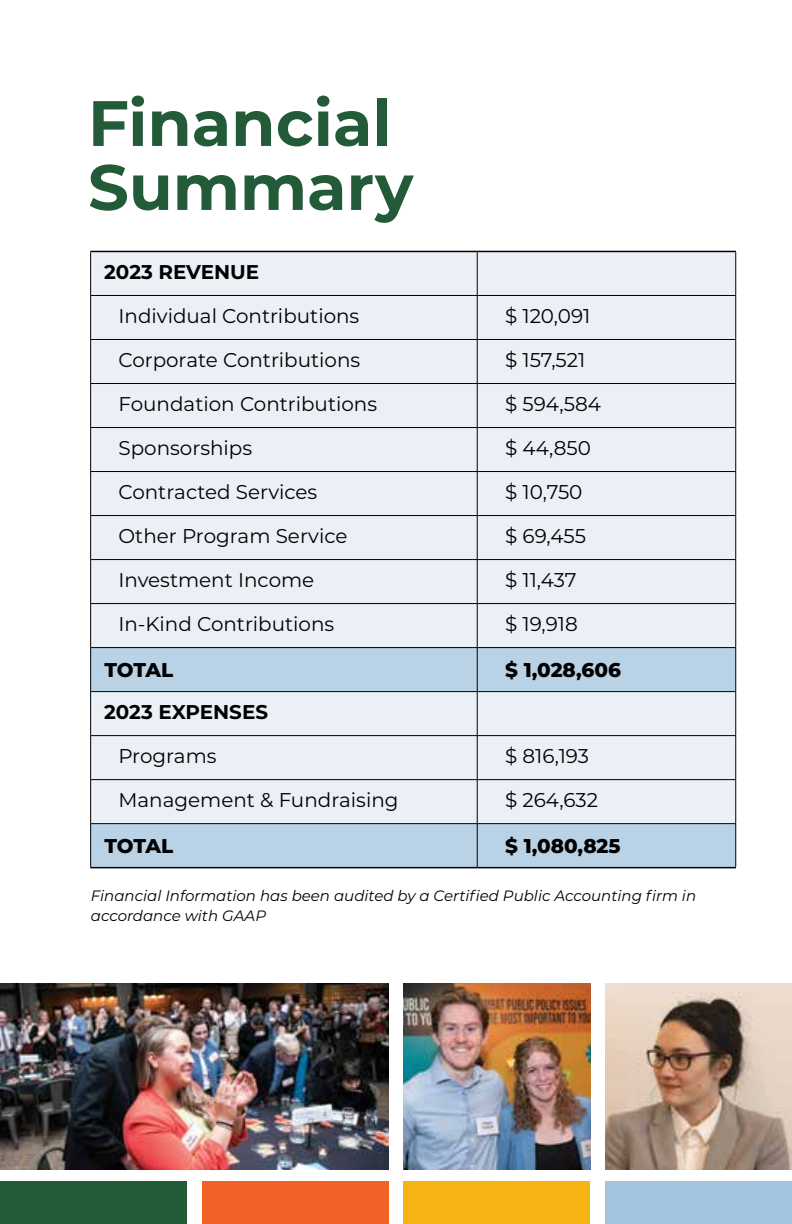
<style>
.page{position:relative;width:792px;height:1224px;background:#fff}
.page>*{position:absolute;margin:0;border:0;box-sizing:border-box;transform-origin:0 0}
.t1{font:700 64px/64px "Montserrat";color:#235b39}
.t2{font:20px "Montserrat";color:#000}
.t3{font:800 20px "Montserrat";color:#000}
.t4{font:700 20px "Montserrat";color:#000}
.t5{font:italic 15px/20px "Montserrat";color:#000}
</style>
<div class="page">
<img style="left:404px;top:984px;width:186px;height:186px">
<img style="left:605px;top:984px;width:187px;height:186px">
<div style="left:202px;top:1181px;width:186px;height:43px;background:#f26226"></div>
<div style="left:404px;top:1181px;width:186px;height:43px;background:#f6b413"></div>
<div style="left:605px;top:1181px;width:187px;height:43px;background:#a4c5e0"></div>
<img style="left:0;top:984px;width:388px;height:186px">
<div style="left:0;top:1181px;width:187px;height:43px;background:#235b39"></div>
<div style="left:91px;top:252px;width:644px;height:395px;background:#eaf0f6"></div>
<svg style="left:91px;top:648px;width:644px;height:219px;background:#d5e3ee"></svg>
<hr style="left:90px;top:252px;width:1px;height:43px;background:#000">
<hr style="left:477px;top:252px;width:1px;height:43px;background:#000">
<hr style="left:735px;top:252px;width:1px;height:43px;background:#000">
<hr style="left:90px;top:295px;width:387px;height:1px;background:#000">
<hr style="left:90px;top:296px;width:1px;height:43px;background:#000">
<hr style="left:477px;top:295px;width:259px;height:1px;background:#000">
<hr style="left:477px;top:296px;width:1px;height:43px;background:#000">
<hr style="left:735px;top:296px;width:1px;height:43px;background:#000">
<hr style="left:90px;top:339px;width:387px;height:1px;background:#000">
<hr style="left:90px;top:340px;width:1px;height:43px;background:#000">
<hr style="left:477px;top:339px;width:259px;height:1px;background:#000">
<hr style="left:477px;top:340px;width:1px;height:43px;background:#000">
<hr style="left:735px;top:340px;width:1px;height:43px;background:#000">
<hr style="left:90px;top:383px;width:387px;height:1px;background:#000">
<hr style="left:90px;top:384px;width:1px;height:43px;background:#000">
<hr style="left:477px;top:383px;width:259px;height:1px;background:#000">
<hr style="left:477px;top:384px;width:1px;height:43px;background:#000">
<hr style="left:735px;top:384px;width:1px;height:43px;background:#000">
<hr style="left:90px;top:427px;width:387px;height:1px;background:#000">
<hr style="left:90px;top:428px;width:1px;height:43px;background:#000">
<hr style="left:477px;top:427px;width:259px;height:1px;background:#000">
<hr style="left:477px;top:428px;width:1px;height:43px;background:#000">
<hr style="left:735px;top:428px;width:1px;height:43px;background:#000">
<hr style="left:90px;top:471px;width:387px;height:1px;background:#000">
<hr style="left:90px;top:472px;width:1px;height:43px;background:#000">
<hr style="left:477px;top:471px;width:259px;height:1px;background:#000">
<hr style="left:477px;top:472px;width:1px;height:43px;background:#000">
<hr style="left:735px;top:472px;width:1px;height:43px;background:#000">
<hr style="left:90px;top:515px;width:387px;height:1px;background:#000">
<hr style="left:90px;top:516px;width:1px;height:43px;background:#000">
<hr style="left:477px;top:515px;width:259px;height:1px;background:#000">
<hr style="left:477px;top:516px;width:1px;height:43px;background:#000">
<hr style="left:735px;top:516px;width:1px;height:43px;background:#000">
<hr style="left:90px;top:559px;width:387px;height:1px;background:#000">
<hr style="left:90px;top:560px;width:1px;height:43px;background:#000">
<hr style="left:477px;top:559px;width:259px;height:1px;background:#000">
<hr style="left:477px;top:560px;width:1px;height:43px;background:#000">
<hr style="left:735px;top:560px;width:1px;height:43px;background:#000">
<hr style="left:90px;top:603px;width:387px;height:1px;background:#000">
<hr style="left:90px;top:604px;width:1px;height:43px;background:#000">
<hr style="left:477px;top:603px;width:259px;height:1px;background:#000">
<hr style="left:477px;top:604px;width:1px;height:43px;background:#000">
<hr style="left:735px;top:604px;width:1px;height:43px;background:#000">
<hr style="left:90px;top:647px;width:387px;height:1px;background:#000">
<hr style="left:90px;top:648px;width:1px;height:43px;background:#000">
<hr style="left:477px;top:647px;width:259px;height:1px;background:#000">
<hr style="left:477px;top:648px;width:1px;height:43px;background:#000">
<hr style="left:735px;top:648px;width:1px;height:43px;background:#000">
<hr style="left:90px;top:691px;width:387px;height:1px;background:#000">
<hr style="left:90px;top:692px;width:1px;height:43px;background:#000">
<hr style="left:477px;top:691px;width:259px;height:1px;background:#000">
<hr style="left:477px;top:692px;width:1px;height:43px;background:#000">
<hr style="left:735px;top:692px;width:1px;height:43px;background:#000">
<hr style="left:90px;top:735px;width:387px;height:1px;background:#000">
<hr style="left:90px;top:736px;width:1px;height:43px;background:#000">
<hr style="left:477px;top:735px;width:259px;height:1px;background:#000">
<hr style="left:477px;top:736px;width:1px;height:43px;background:#000">
<hr style="left:735px;top:736px;width:1px;height:43px;background:#000">
<hr style="left:90px;top:779px;width:387px;height:1px;background:#000">
<hr style="left:90px;top:780px;width:1px;height:43px;background:#000">
<hr style="left:477px;top:779px;width:259px;height:1px;background:#000">
<hr style="left:477px;top:780px;width:1px;height:43px;background:#000">
<hr style="left:735px;top:780px;width:1px;height:43px;background:#000">
<hr style="left:90px;top:823px;width:387px;height:1px;background:#000">
<hr style="left:90px;top:824px;width:1px;height:43px;background:#000">
<hr style="left:477px;top:823px;width:259px;height:1px;background:#000">
<hr style="left:477px;top:824px;width:1px;height:43px;background:#000">
<hr style="left:735px;top:824px;width:1px;height:43px;background:#000">
<hr style="left:90px;top:251px;width:387px;height:1px;background:#000">
<hr style="left:477px;top:251px;width:259px;height:1px;background:#000">
<hr style="left:90px;top:867px;width:387px;height:1px;background:#000">
<hr style="left:477px;top:867px;width:259px;height:1px;background:#000">
<h1 class="t1" style="left:88px;top:88px;width:327px">Financial<br>Summary</h1>
<p class="t4" style="left:104px;top:257px;width:157px">2023 REVENUE</p>
<p class="t2" style="left:119px;top:302px;width:242px">Individual Contributions</p>
<p class="t2" style="left:505px;top:302px;width:87px">$ 120,091</p>
<p class="t2" style="left:119px;top:346px;width:243px">Corporate Contributions</p>
<p class="t2" style="left:505px;top:346px;width:82px">$ 157,521</p>
<p class="t2" style="left:119px;top:390px;width:260px">Foundation Contributions</p>
<p class="t2" style="left:505px;top:390px;width:97px">$ 594,584</p>
<p class="t2" style="left:119px;top:434px;width:135px">Sponsorships</p>
<p class="t2" style="left:505px;top:434px;width:87px">$ 44,850</p>
<p class="t2" style="left:119px;top:478px;width:200px">Contracted Services</p>
<p class="t2" style="left:505px;top:478px;width:79px">$ 10,750</p>
<p class="t2" style="left:119px;top:522px;width:230px">Other Program Service</p>
<p class="t2" style="left:505px;top:522px;width:82px">$ 69,455</p>
<p class="t2" style="left:119px;top:566px;width:197px">Investment Income</p>
<p class="t2" style="left:505px;top:566px;width:73px">$ 11,437</p>
<p class="t2" style="left:119px;top:610px;width:217px">In-Kind Contributions</p>
<p class="t2" style="left:505px;top:610px;width:74px">$ 19,918</p>
<p class="t3" style="left:104px;top:655px;width:70px">TOTAL</p>
<p class="t3" style="left:505px;top:655px;width:117px">$ 1,028,606</p>
<p class="t4" style="left:104px;top:697px;width:165px">2023 EXPENSES</p>
<p class="t2" style="left:118px;top:742px;width:100px">Programs</p>
<p class="t2" style="left:505px;top:742px;width:86px">$ 816,193</p>
<p class="t2" style="left:118px;top:786px;width:282px">Management &amp; Fundraising</p>
<p class="t2" style="left:505px;top:786px;width:94px">$ 264,632</p>
<p class="t3" style="left:104px;top:831px;width:70px">TOTAL</p>
<p class="t3" style="left:505px;top:831px;width:117px">$ 1,080,825</p>
<p class="t5" style="left:91px;top:885px;width:607px">Financial Information has been audited by a Certified Public Accounting firm in accordance with GAAP</p>
</div>
